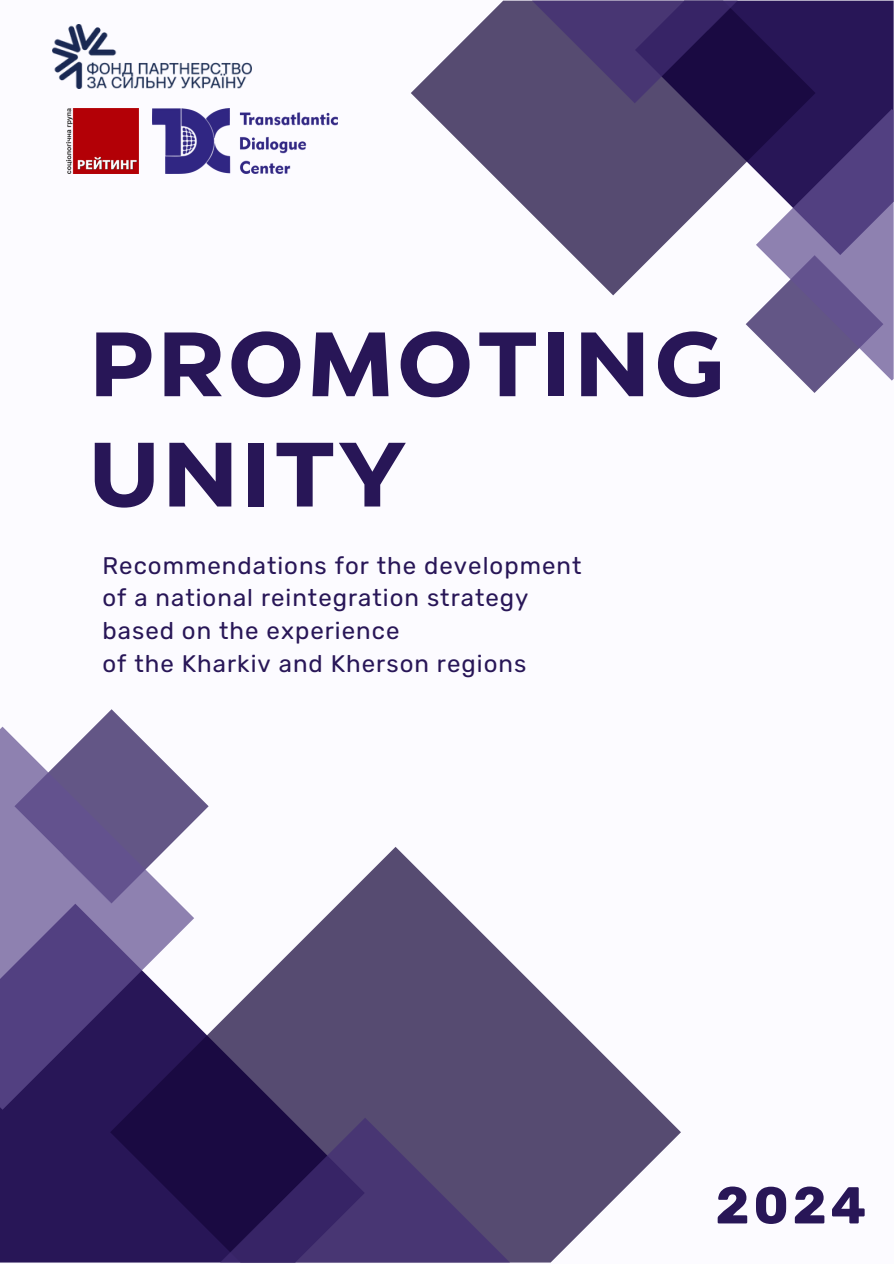
<style>
.page{position:relative;width:894px;height:1264px;background:#fff}
.page>*{position:absolute;margin:0;border:0;box-sizing:border-box;transform-origin:0 0}
.t1{font:700 91.05px/110.2px "Eastman Roman";letter-spacing:.04em;color:#281657}
.t2{font:700 51.75px "Rubik";color:#281657}
.t3{font:24px "Rubik";letter-spacing:.04em;color:#281657}
</style>
<div class="page">
<div style="left:0;top:0;width:893px;height:1263px;background:#fcfbff"></div>
<div style="left:0;top:1109px;width:110px;height:153px;background:#281657"></div>
<svg style="left:95px;top:709px;width:113px;height:112px"></svg>
<svg style="left:0;top:726px;width:194px;height:383px"></svg>
<svg style="left:110px;top:846px;width:570px;height:416px"></svg>
<svg style="left:220px;top:1117px;width:290px;height:145px"></svg>
<div style="left:815px;top:1px;width:78px;height:108px;background:#281657"></div>
<svg style="left:745px;top:109px;width:148px;height:284px"></svg>
<svg style="left:411px;top:1px;width:404px;height:294px"></svg>
<svg style="left:532px;top:1px;width:205px;height:102px"></svg>
<img style="left:52px;top:25px;width:200px;height:64px">
<img style="left:152px;top:108px;width:186px;height:65px">
<img style="left:66px;top:108px;width:72px;height:65px">
<h1 class="t1" style="left:89px;top:315px;width:636px">PROMOTING<br>UNITY</h1>
<p class="t3" style="left:102px;top:551px;width:480px">Recommendations for the development</p>
<p class="t3" style="left:102px;top:584px;width:427px">of a national reintegration strategy</p>
<p class="t3" style="left:102px;top:616px;width:298px">based on the experience</p>
<p class="t3" style="left:102px;top:649px;width:425px">of the Kharkiv and Kherson regions</p>
<p class="t2" style="left:715px;top:1174px;width:152px">2024</p>
</div>
